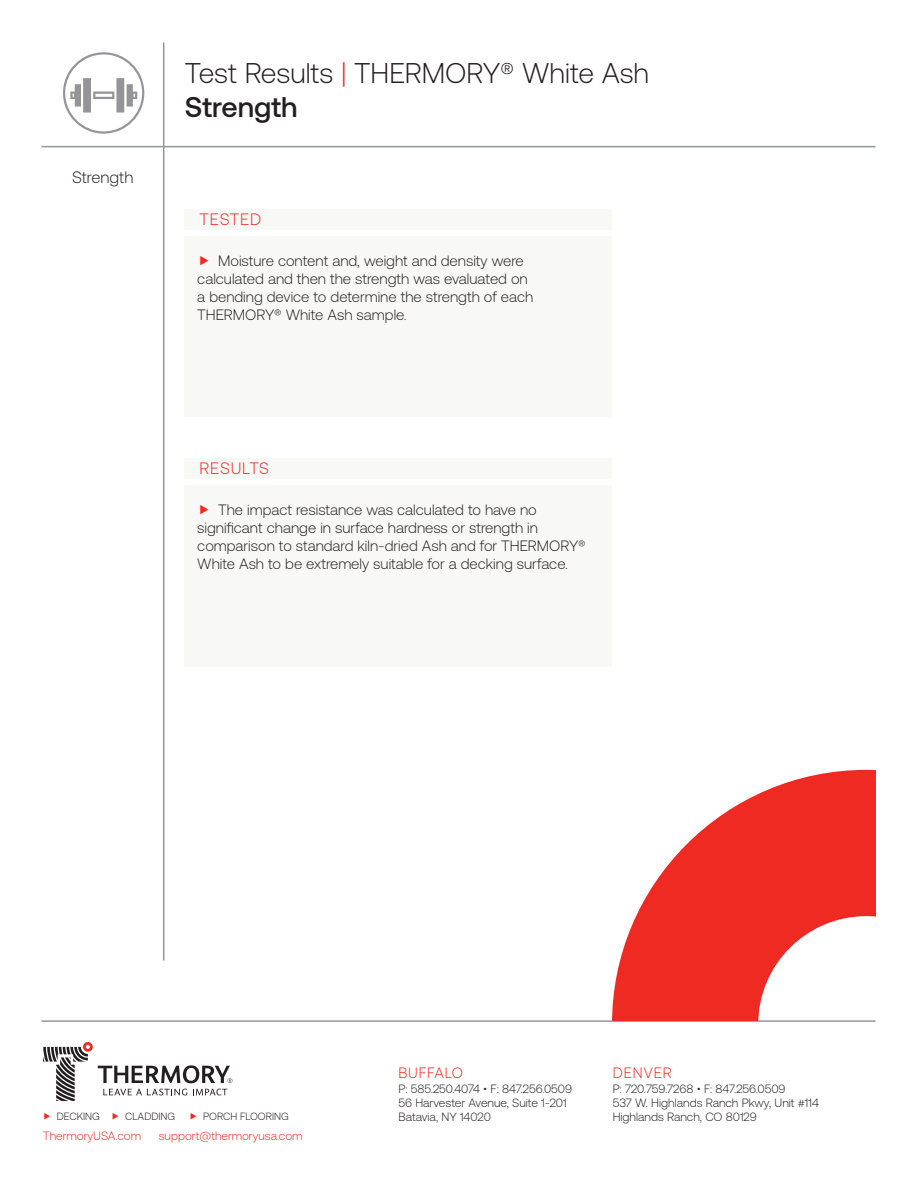
<style>
.page{position:relative;width:918px;height:1188px;background:#fff}
.page>*{position:absolute;margin:0;border:0;box-sizing:border-box;transform-origin:0 0}
.t1{font:300 28.5px/34.2px "Aeonik";color:#231f20}
.t2{font:300 16.5px "Aeonik";letter-spacing:.05em;color:#ee2a23}
.t3{font:300 16.5px "Aeonik";color:#231f20}
.t4{font:300 15px/18px "Aeonik";color:#231f20}
.t5{font:300 15px "Aeonik";letter-spacing:.05em;color:#ee2a23}
.t6{font:300 12px/14.4px "Aeonik";color:#231f20}
.t7{font:300 12px "Aeonik";color:#ee2a23}
.t8{font:300 10.5px "Aeonik";color:#231f20}
.s1{color:#ee2a23}
.s2{font-weight:500}
</style>
<div class="page">
<hr style="left:41px;top:1020px;width:834px;height:2px;background:#939598">
<hr style="left:41px;top:146px;width:834px;height:1px;background:#939598">
<hr style="left:163px;top:43px;width:1px;height:918px;background:#939598">
<svg style="left:612px;top:770px;width:263px;height:250px;fill:#ee2a23"></svg>
<svg style="left:63px;top:52px;width:81px;height:82px"></svg>
<svg style="left:43px;top:1042px;width:189px;height:59px"></svg>
<div style="left:185px;top:237px;width:427px;height:180px;background:#f8f8f7"></div>
<div style="left:185px;top:209px;width:427px;height:21px;background:#f8f8f7"></div>
<div style="left:185px;top:486px;width:427px;height:181px;background:#f8f8f7"></div>
<div style="left:185px;top:458px;width:427px;height:21px;background:#f8f8f7"></div>
<p class="t3" style="left:72px;top:168px;width:63px">Strength</p>
<p class="t1" style="left:185px;top:56px;width:466px">Test Results <span class="s1">|</span> THERMORY® White Ash<br><span class="s2">Strength</span></p>
<p class="t2" style="left:200px;top:211px;width:63px">TESTED</p>
<p class="t4" style="left:197px;top:252px;width:338px;text-indent:21px">Moisture content and, weight and density were calculated and then the strength was evaluated on a bending device to determine the strength of each THERMORY® White Ash sample.</p>
<p class="t2" style="left:200px;top:460px;width:71px">RESULTS</p>
<p class="t4" style="left:197px;top:501px;width:390px;text-indent:21px">The impact resistance was calculated to have no significant change in surface hardness or strength in comparison to standard kiln-dried Ash and for THERMORY® White Ash to be extremely suitable for a decking surface.</p>
<p class="t8" style="left:57px;top:1110px;width:45px">DECKING</p>
<p class="t8" style="left:125px;top:1110px;width:52px">CLADDING</p>
<p class="t8" style="left:203px;top:1110px;width:87px">PORCH FLOORING</p>
<p class="t7" style="left:43px;top:1129px;width:100px">ThermoryUSA.com</p>
<p class="t7" style="left:159px;top:1129px;width:145px">support@thermoryusa.com</p>
<p class="t5" style="left:398px;top:1065px;width:66px">BUFFALO</p>
<p class="t6" style="left:398px;top:1081px;width:175px">P: 585.250.4074 • F: 847.256.0509<br>56 Harvester Avenue, Suite 1-201<br>Batavia, NY 14020</p>
<p class="t5" style="left:613px;top:1065px;width:61px">DENVER</p>
<p class="t6" style="left:613px;top:1081px;width:208px">P: 720.759.7268 • F: 847.256.0509<br>537 W. Highlands Ranch Pkwy, Unit #114<br>Highlands Ranch, CO 80129</p>
</div>
